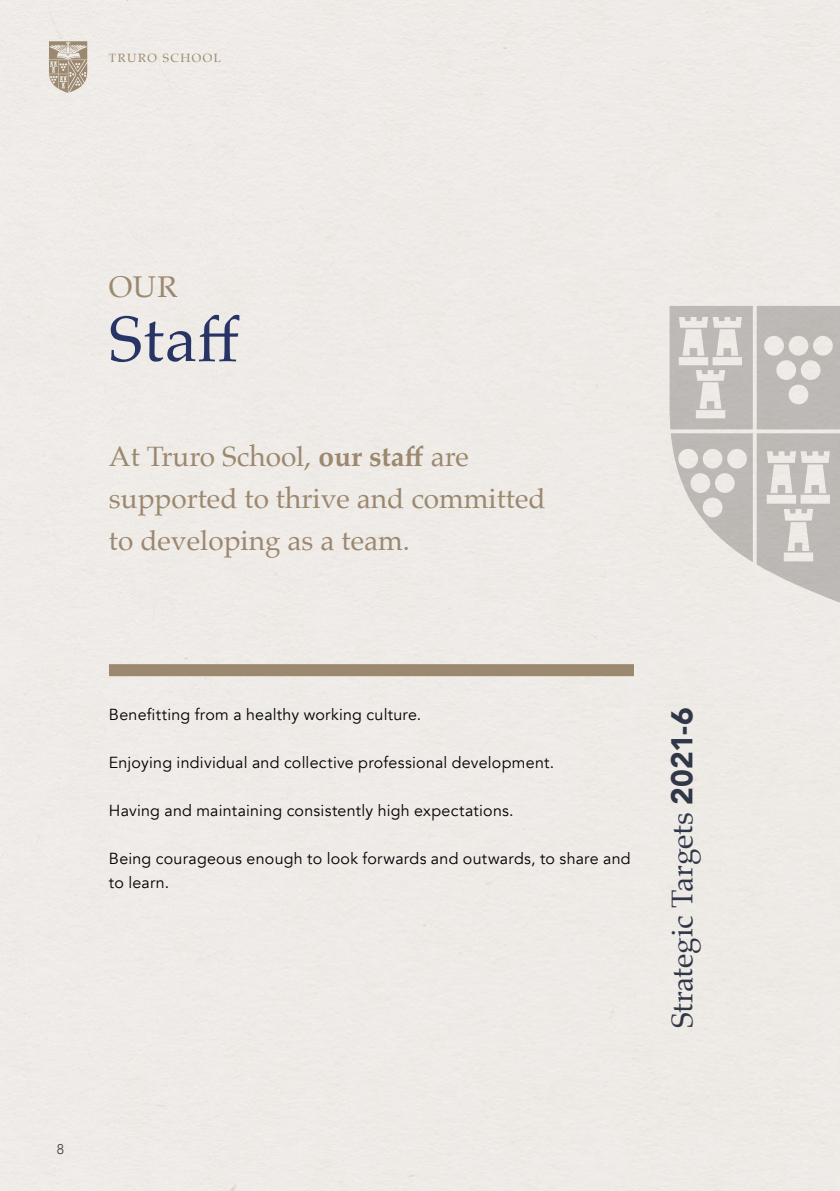
<style>
.page{position:relative;width:840px;height:1191px;background:#fff}
.page>*{position:absolute;margin:0;border:0;box-sizing:border-box;transform-origin:0 0}
.t1{font:64px "Palatino";color:#273465}
.t2{font:30px "Palatino";letter-spacing:-.015em;color:#2f3748}
.t3{font:30px "Palatino";color:#9b886f}
.t4{font:28px/42px "Palatino";color:#9b886f}
.t5{font:16px/24px "Avenir";letter-spacing:.015em;color:#000}
.t6{font:300 14px "Avenir";color:#3c3c3b}
.t7{font:12px "Palatino";letter-spacing:.12em;color:#9b886f}
.s1{font-weight:700}
.s2{font-family:"Avenir";font-weight:900}
</style>
<div class="page">
<svg style="left:49px;top:41px;width:38px;height:52px;background:#bbae9d"></svg>
<div style="left:109px;top:664px;width:524px;height:12px;background:#9b886f"></div>
<svg style="left:669px;top:306px;width:170px;height:296px;background:#cfccc8"></svg>
<p class="t7" style="left:109px;top:47px;width:113px">TRURO SCHOOL</p>
<h2 class="t3" style="left:109px;top:262px;width:70px">OUR</h2>
<h1 class="t1" style="left:109px;top:286px;width:132px">Staff</h1>
<h3 class="t4" style="left:109px;top:436px;width:438px">At Truro School, <span class="s1">our staff</span> are supported to thrive and committed to developing as a team.</h3>
<p class="t5" style="left:109px;top:703px;width:314px">Benefitting from a healthy working culture.</p>
<p class="t5" style="left:109px;top:751px;width:446px">Enjoying individual and collective professional development.</p>
<p class="t5" style="left:109px;top:799px;width:406px">Having and maintaining consistently high expectations.</p>
<p class="t5" style="left:109px;top:847px;width:523px">Being courageous enough to look forwards and outwards, to share and to learn.</p>
<h2 class="t2" style="left:656px;top:1028px;width:322px;rotate:-90deg">Strategic Targets <span class="s2">2021-6</span></h2>
<p class="t6" style="left:57px;top:1140px;width:9px">8</p>
</div>
